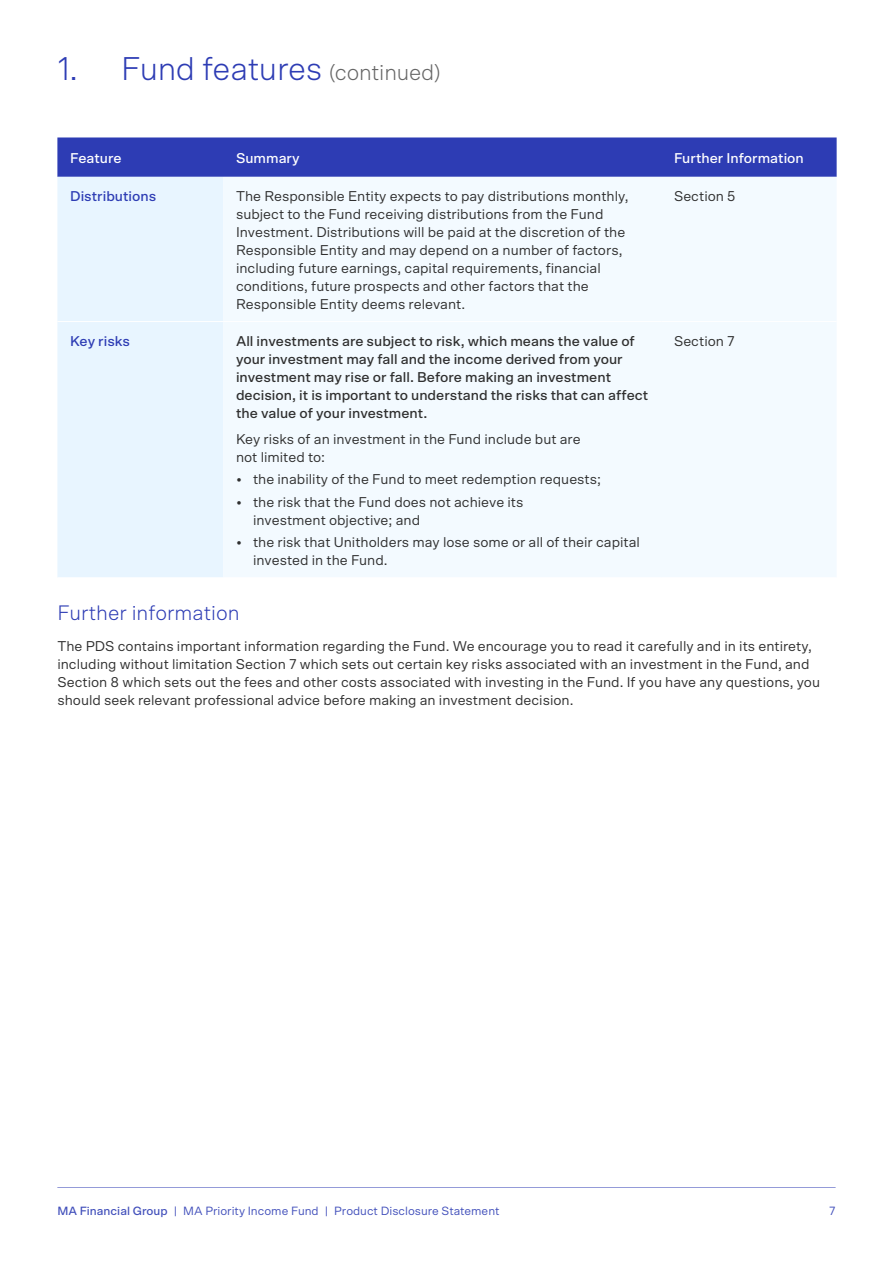
<style>
.page{position:relative;width:893px;height:1263px;background:#fff}
.page>*{position:absolute;margin:0;border:0;box-sizing:border-box;transform-origin:0 0}
.t1{font:300 33px "Scto Grotesk A";letter-spacing:-.01em;color:#2d3cb4}
.t2{font:300 21px "Scto Grotesk A";color:#2d3cb4}
.t3{font:14.25px/18px "Scto Grotesk A";color:#2f2f2f}
.t4{font:500 14.25px/18px "Scto Grotesk A";color:#2f2f2f}
.t5{font:500 14.25px "Scto Grotesk A";color:#fff}
.t6{font:500 14.25px "Scto Grotesk A";color:#2d3cb4}
.t7{font:12px "Scto Grotesk A";color:#4250bb}
.s1{font-size:22.5px;color:#666}
.s2{font-weight:500}
</style>
<div class="page">
<div style="left:57px;top:137px;width:780px;height:40px;background:#2d3cb4"></div>
<div style="left:57px;top:177px;width:166px;height:400px;background:#e8f5ff"></div>
<div style="left:223px;top:177px;width:613px;height:400px;background:#f3faff"></div>
<hr style="left:57px;top:321px;width:166px;height:1px;background:#fff">
<hr style="left:661px;top:321px;width:176px;height:1px;background:#fff">
<hr style="left:223px;top:321px;width:438px;height:1px;background:#fff">
<h1 class="t1" style="left:57px;top:50px;width:385px">1. Fund features <span class="s1">(continued)</span></h1>
<p class="t5" style="left:70px;top:149px;width:53px">Feature</p>
<p class="t5" style="left:236px;top:149px;width:65px">Summary</p>
<p class="t5" style="left:674px;top:149px;width:131px">Further Information</p>
<p class="t6" style="left:70px;top:187px;width:88px">Distributions</p>
<p class="t3" style="left:236px;top:187px;width:394px">The Responsible Entity expects to pay distributions monthly, subject to the Fund receiving distributions from the Fund Investment. Distributions will be paid at the discretion of the Responsible Entity and may depend on a number of factors, including future earnings, capital requirements, financial conditions, future prospects and other factors that the Responsible Entity deems relevant.</p>
<p class="t3" style="left:674px;top:187px;width:63px">Section 5</p>
<p class="t6" style="left:70px;top:332px;width:61px">Key risks</p>
<p class="t4" style="left:236px;top:332px;width:414px">All investments are subject to risk, which means the value of your investment may fall and the income derived from your investment may rise or fall. Before making an investment decision, it is important to understand the risks that can affect the value of your investment.</p>
<p class="t3" style="left:236px;top:430px;width:346px">Key risks of an investment in the Fund include but are not limited to:</p>
<p class="t3" style="left:236px;top:470px;width:367px">• the inability of the Fund to meet redemption requests;</p>
<p class="t3" style="left:253px;top:493px;width:272px;text-indent:-17px">• the risk that the Fund does not achieve its investment objective; and</p>
<p class="t3" style="left:253px;top:533px;width:388px;text-indent:-17px">• the risk that Unitholders may lose some or all of their capital invested in the Fund.</p>
<p class="t3" style="left:674px;top:332px;width:62px">Section 7</p>
<h2 class="t2" style="left:57px;top:601px;width:184px">Further information</h2>
<p class="t3" style="left:57px;top:637px;width:764px">The PDS contains important information regarding the Fund. We encourage you to read it carefully and in its entirety, including without limitation Section 7 which sets out certain key risks associated with an investment in the Fund, and Section 8 which sets out the fees and other costs associated with investing in the Fund. If you have any questions, you should seek relevant professional advice before making an investment decision.</p>
<p class="t7" style="left:57px;top:1204px;width:444px"><span class="s2">MA Financial Group</span> | MA Priority Income Fund | Product Disclosure Statement</p>
<p class="t7" style="left:829px;top:1204px;width:8px">7</p>
</div>
